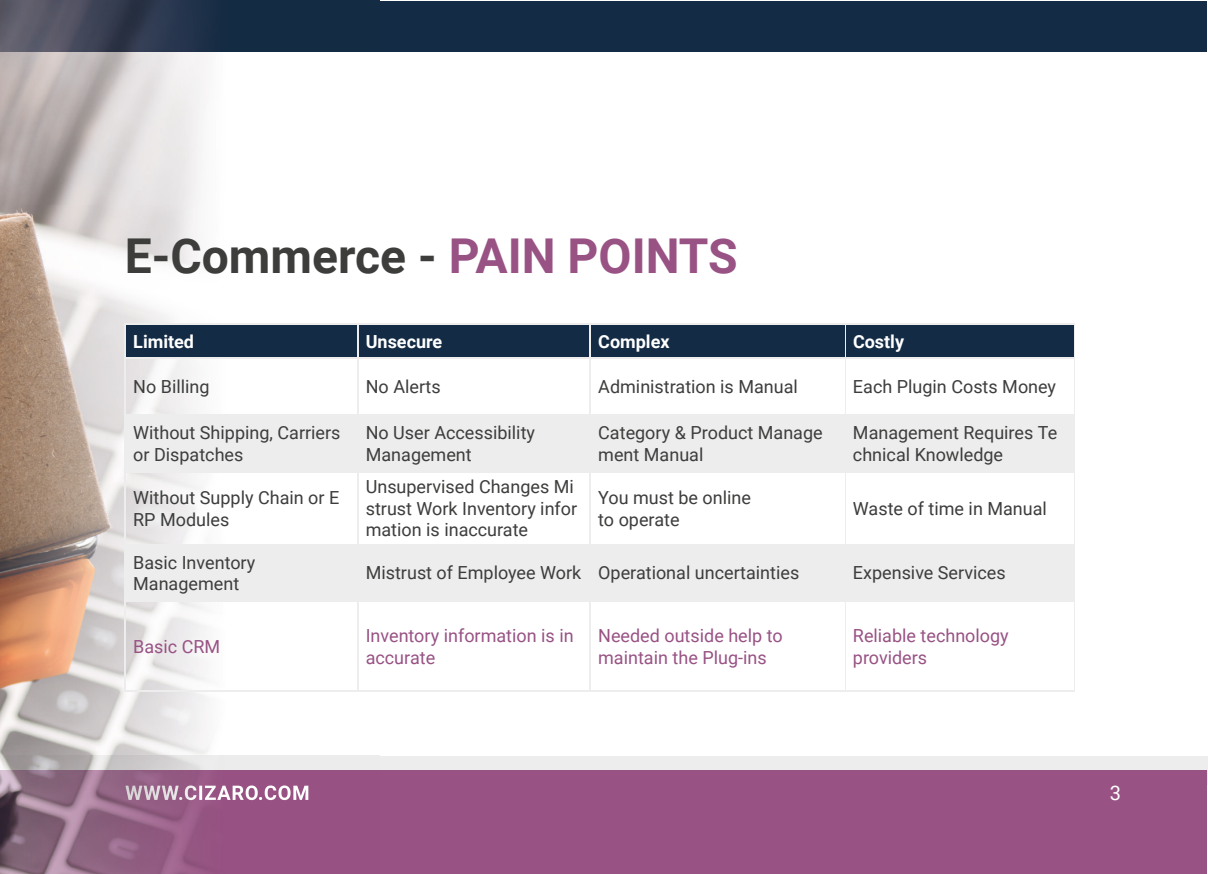
<style>
.page{position:relative;width:1208px;height:874px;background:#fff}
.page>*{position:absolute;margin:0;border:0;box-sizing:border-box;transform-origin:0 0}
.t1{font:700 48px "Roboto";color:#3d3d3c}
.t2{font:20px "Roboto";color:#fff}
.t3{font:18px/21.6px "Roboto";color:#3d3d3c}
.t4{font:18px/21.6px "Roboto";color:#985284}
.t5{font:700 18px "Roboto";color:#fff}
.s1{color:#985284}
</style>
<div class="page">
<div style="left:0;top:755px;width:1208px;height:28px;background:#ededed"></div>
<div style="left:0;top:769px;width:1207px;height:104px;background:#985284"></div>
<div style="left:0;top:1px;width:1207px;height:50px;background:#132b44"></div>
<img style="left:0;top:0;width:380px;height:873px">
<img style="left:0;top:1px;width:380px;height:50px">
<img style="left:125px;top:785px;width:183px;height:14px">
<div style="left:126px;top:324px;width:947px;height:33px;background:#132b44"></div>
<svg style="left:126px;top:415px;width:947px;height:185px;fill:#ededed"></svg>
<hr style="left:125px;top:323px;width:233px;height:1px;background:#ededed">
<hr style="left:125px;top:324px;width:1px;height:33px;background:#ededed">
<hr style="left:358px;top:323px;width:232px;height:1px;background:#ededed">
<hr style="left:357px;top:324px;width:1px;height:33px;background:#ededed">
<hr style="left:590px;top:323px;width:255px;height:1px;background:#ededed">
<hr style="left:590px;top:324px;width:1px;height:33px;background:#ededed">
<hr style="left:845px;top:323px;width:229px;height:1px;background:#ededed">
<hr style="left:844px;top:324px;width:1px;height:33px;background:#ededed">
<hr style="left:1073px;top:324px;width:1px;height:33px;background:#ededed">
<hr style="left:125px;top:357px;width:233px;height:1px;background:#ededed">
<hr style="left:125px;top:358px;width:1px;height:56px;background:#ededed">
<hr style="left:358px;top:357px;width:232px;height:1px;background:#ededed">
<hr style="left:357px;top:358px;width:1px;height:56px;background:#ededed">
<hr style="left:590px;top:357px;width:255px;height:1px;background:#ededed">
<hr style="left:590px;top:358px;width:1px;height:56px;background:#ededed">
<hr style="left:845px;top:357px;width:229px;height:1px;background:#ededed">
<hr style="left:844px;top:358px;width:1px;height:56px;background:#ededed">
<hr style="left:1073px;top:358px;width:1px;height:56px;background:#ededed">
<hr style="left:125px;top:414px;width:233px;height:1px;background:#ededed">
<hr style="left:125px;top:415px;width:1px;height:56px;background:#ededed">
<hr style="left:358px;top:414px;width:232px;height:1px;background:#ededed">
<hr style="left:357px;top:415px;width:1px;height:56px;background:#ededed">
<hr style="left:590px;top:414px;width:255px;height:1px;background:#ededed">
<hr style="left:590px;top:415px;width:1px;height:56px;background:#ededed">
<hr style="left:845px;top:414px;width:229px;height:1px;background:#ededed">
<hr style="left:844px;top:415px;width:1px;height:56px;background:#ededed">
<hr style="left:1073px;top:415px;width:1px;height:56px;background:#ededed">
<hr style="left:125px;top:471px;width:233px;height:1px;background:#ededed">
<hr style="left:125px;top:472px;width:1px;height:71px;background:#ededed">
<hr style="left:358px;top:471px;width:232px;height:1px;background:#ededed">
<hr style="left:357px;top:472px;width:1px;height:71px;background:#ededed">
<hr style="left:590px;top:471px;width:255px;height:1px;background:#ededed">
<hr style="left:590px;top:472px;width:1px;height:71px;background:#ededed">
<hr style="left:845px;top:471px;width:229px;height:1px;background:#ededed">
<hr style="left:844px;top:472px;width:1px;height:71px;background:#ededed">
<hr style="left:1073px;top:472px;width:1px;height:71px;background:#ededed">
<hr style="left:125px;top:543px;width:233px;height:1px;background:#ededed">
<hr style="left:125px;top:544px;width:1px;height:56px;background:#ededed">
<hr style="left:358px;top:543px;width:232px;height:1px;background:#ededed">
<hr style="left:357px;top:544px;width:1px;height:56px;background:#ededed">
<hr style="left:590px;top:543px;width:255px;height:1px;background:#ededed">
<hr style="left:590px;top:544px;width:1px;height:56px;background:#ededed">
<hr style="left:845px;top:543px;width:229px;height:1px;background:#ededed">
<hr style="left:844px;top:544px;width:1px;height:56px;background:#ededed">
<hr style="left:1073px;top:544px;width:1px;height:56px;background:#ededed">
<hr style="left:125px;top:600px;width:233px;height:1px;background:#ededed">
<hr style="left:125px;top:601px;width:1px;height:89px;background:#ededed">
<hr style="left:358px;top:600px;width:232px;height:1px;background:#ededed">
<hr style="left:357px;top:601px;width:1px;height:89px;background:#ededed">
<hr style="left:590px;top:600px;width:255px;height:1px;background:#ededed">
<hr style="left:590px;top:601px;width:1px;height:89px;background:#ededed">
<hr style="left:845px;top:600px;width:229px;height:1px;background:#ededed">
<hr style="left:844px;top:601px;width:1px;height:89px;background:#ededed">
<hr style="left:1073px;top:601px;width:1px;height:89px;background:#ededed">
<hr style="left:125px;top:690px;width:233px;height:1px;background:#ededed">
<hr style="left:358px;top:690px;width:232px;height:1px;background:#ededed">
<hr style="left:590px;top:690px;width:255px;height:1px;background:#ededed">
<hr style="left:845px;top:690px;width:229px;height:1px;background:#ededed">
<h1 class="t1" style="left:125px;top:222px;width:614px">E-Commerce - <span class="s1">PAIN POINTS</span></h1>
<p class="t5" style="left:133px;top:328px;width:62px">Limited</p>
<p class="t5" style="left:366px;top:328px;width:78px">Unsecure</p>
<p class="t5" style="left:598px;top:328px;width:73px">Complex</p>
<p class="t5" style="left:853px;top:328px;width:53px">Costly</p>
<p class="t3" style="left:133px;top:375px;width:78px">No Billing</p>
<p class="t3" style="left:366px;top:375px;width:76px">No Alerts</p>
<p class="t3" style="left:598px;top:375px;width:201px">Administration is Manual</p>
<p class="t3" style="left:853px;top:375px;width:205px">Each Plugin Costs Money</p>
<p class="t3" style="left:133px;top:421px;width:209px">Without Shipping, Carriers or Dispatches</p>
<p class="t3" style="left:366px;top:421px;width:171px">No User Accessibility<br>Management</p>
<p class="t3" style="left:598px;top:421px;width:226px">Category &amp; Product Manage ment Manual</p>
<p class="t3" style="left:853px;top:421px;width:206px">Management Requires Te chnical Knowledge</p>
<p class="t3" style="left:133px;top:485px;width:208px">Without Supply Chain or E<br>RP Modules</p>
<p class="t3" style="left:366px;top:475px;width:213px">Unsupervised Changes Mi strust Work Inventory infor mation is inaccurate</p>
<p class="t3" style="left:598px;top:485px;width:154px">You must be online to operate</p>
<p class="t3" style="left:853px;top:496px;width:195px">Waste of time in Manual</p>
<p class="t3" style="left:133px;top:550px;width:124px">Basic Inventory<br>Management</p>
<p class="t3" style="left:366px;top:561px;width:435px">Mistrust of Employee Work Operational uncertainties</p>
<p class="t3" style="left:853px;top:561px;width:154px">Expensive Services</p>
<p class="t4" style="left:133px;top:634px;width:89px">Basic CRM</p>
<p class="t4" style="left:366px;top:623px;width:209px">Inventory information is in accurate</p>
<p class="t4" style="left:598px;top:623px;width:186px">Needed outside help to maintain the Plug-ins</p>
<p class="t4" style="left:853px;top:623px;width:157px">Reliable technology providers</p>
<p class="t2" style="left:1109px;top:778px;width:13px">3</p>
</div>
